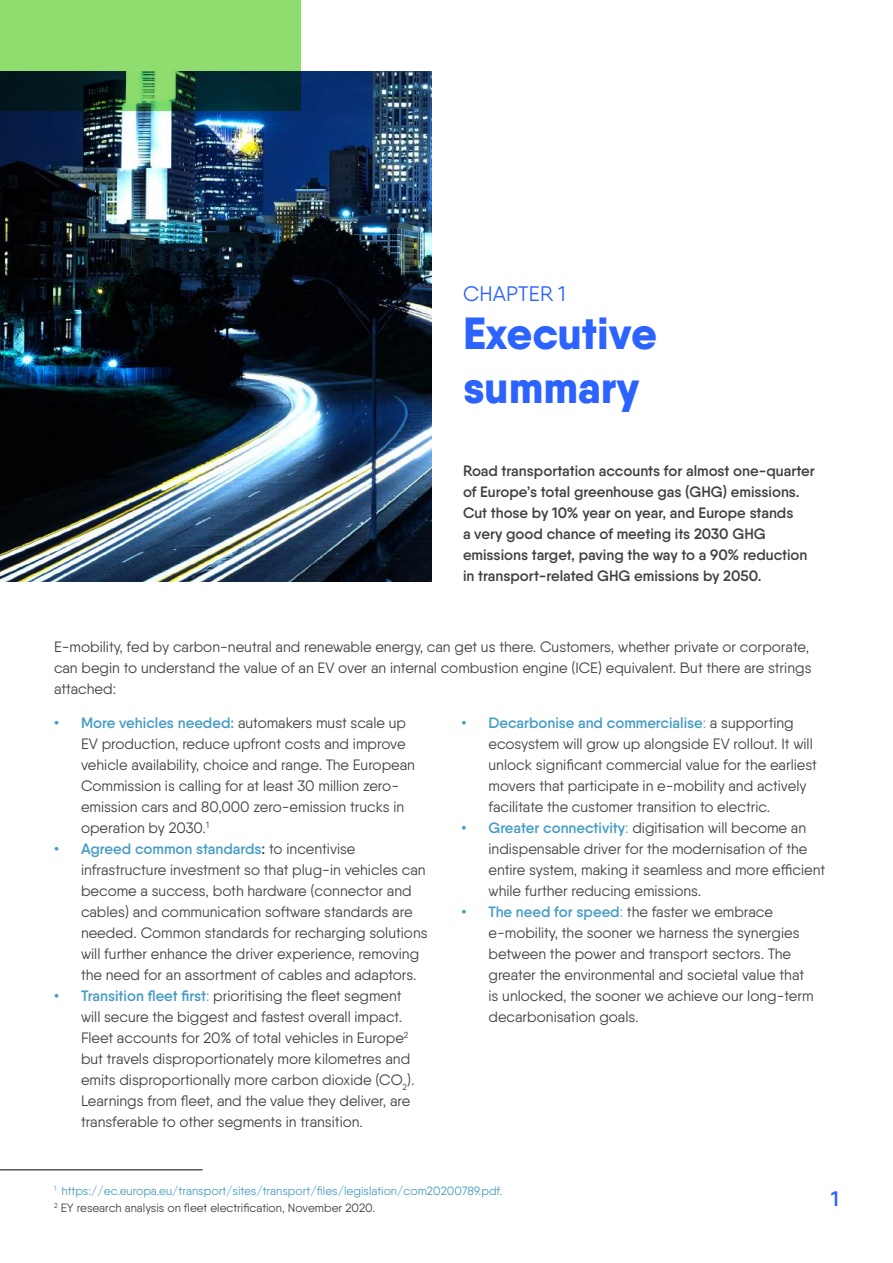
<style>
.page{position:relative;width:893px;height:1263px;background:#fff}
.page>*{position:absolute;margin:0;border:0;box-sizing:border-box;transform-origin:0 0}
.t1{font:800 45px/54px "Qanelas";color:#2c63ff}
.t2{font:21px "Qanelas";letter-spacing:.01em;color:#2c63ff}
.t3{font:600 21px "Qanelas";color:#2c63ff}
.t4{font:15px/21px "Qanelas";color:#414042}
.t5{font:600 15px/21px "Qanelas";color:#414042}
.t6{font:12px/16.5px "Qanelas";color:#479dc5}
.s1{font-weight:600;color:#479dc5}
.s2{font-weight:600}
.s3{color:#479dc5}
.s4{color:#414042}
</style>
<div class="page">
<img style="left:0;top:72px;width:431px;height:509px">
<hr style="left:0;top:1169px;width:203px;height:1px;background:#000">
<svg style="left:0;top:0;width:300px;height:111px;background:#62a357"></svg>
<h2 class="t2" style="left:463px;top:281px;width:104px">CHAPTER 1</h2>
<h1 class="t1" style="left:463px;top:305px;width:196px">Executive summary</h1>
<p class="t5" style="left:463px;top:460px;width:353px">Road transportation accounts for almost one-quarter of Europe’s total greenhouse gas (GHG) emissions.<br>Cut those by 10% year on year, and Europe stands<br>a very good chance of meeting its 2030 GHG emissions target, paving the way to a 90% reduction in transport-related GHG emissions by 2050.</p>
<p class="t4" style="left:54px;top:636px;width:759px">E-mobility, fed by carbon-neutral and renewable energy, can get us there. Customers, whether private or corporate, can begin to understand the value of an EV over an internal combustion engine (ICE) equivalent. But there are strings attached:</p>
<p class="t4" style="left:81px;top:712px;width:336px;text-indent:-27px"><span class="s1">• More vehicles needed:</span> automakers must scale up EV production, reduce upfront costs and improve vehicle availability, choice and range. The European Commission is calling for at least 30 million zero&shy;emission cars and 80,000 zero-emission trucks in operation by 2030.<sup>1</sup></p>
<p class="t4" style="left:81px;top:838px;width:348px;text-indent:-27px"><span class="s1">• Agreed common standards</span><span class="s2">:</span> to incentivise infrastructure investment so that plug-in vehicles can become a success, both hardware (connector and cables) and communication software standards are needed. Common standards for recharging solutions will further enhance the driver experience, removing the need for an assortment of cables and adaptors.</p>
<p class="t4" style="left:81px;top:985px;width:335px;text-indent:-27px"><span class="s1">• Transition fleet first</span><span class="s3">:</span> prioritising the fleet segment will secure the biggest and fastest overall impact.<br>Fleet accounts for 20% of total vehicles in Europe<sup>2 </sup>but travels disproportionately more kilometres and emits disproportionally more carbon dioxide (CO<sub>2</sub>).<br>Learnings from fleet, and the value they deliver, are transferable to other segments in transition.</p>
<p class="t4" style="left:488px;top:712px;width:330px;text-indent:-27px"><span class="s1">• Decarbonise and commercialise</span><span class="s3">:</span> a supporting ecosystem will grow up alongside EV rollout. It will unlock significant commercial value for the earliest movers that participate in e-mobility and actively facilitate the customer transition to electric.</p>
<p class="t4" style="left:488px;top:817px;width:338px;text-indent:-27px"><span class="s1">• Greater connectivity</span><span class="s3">:</span> digitisation will become an indispensable driver for the modernisation of the entire system, making it seamless and more efficient while further reducing emissions.</p>
<p class="t4" style="left:488px;top:901px;width:327px;text-indent:-27px"><span class="s1">• The need for speed</span><span class="s3">:</span> the faster we embrace e-mobility, the sooner we harness the synergies between the power and transport sectors. The greater the environmental and societal value that is unlocked, the sooner we achieve our long-term decarbonisation goals.</p>
<p class="t6" style="left:54px;top:1183px;width:450px"><sup>1</sup> https://ec.europa.eu/transport/sites/transport/files/legislation/com20200789.pdf.<br><sup>2</sup> <span class="s4">EY research analysis on fleet electrification, November 2020.</span></p>
<h2 class="t3" style="left:831px;top:1185px;width:9px">1</h2>
</div>
